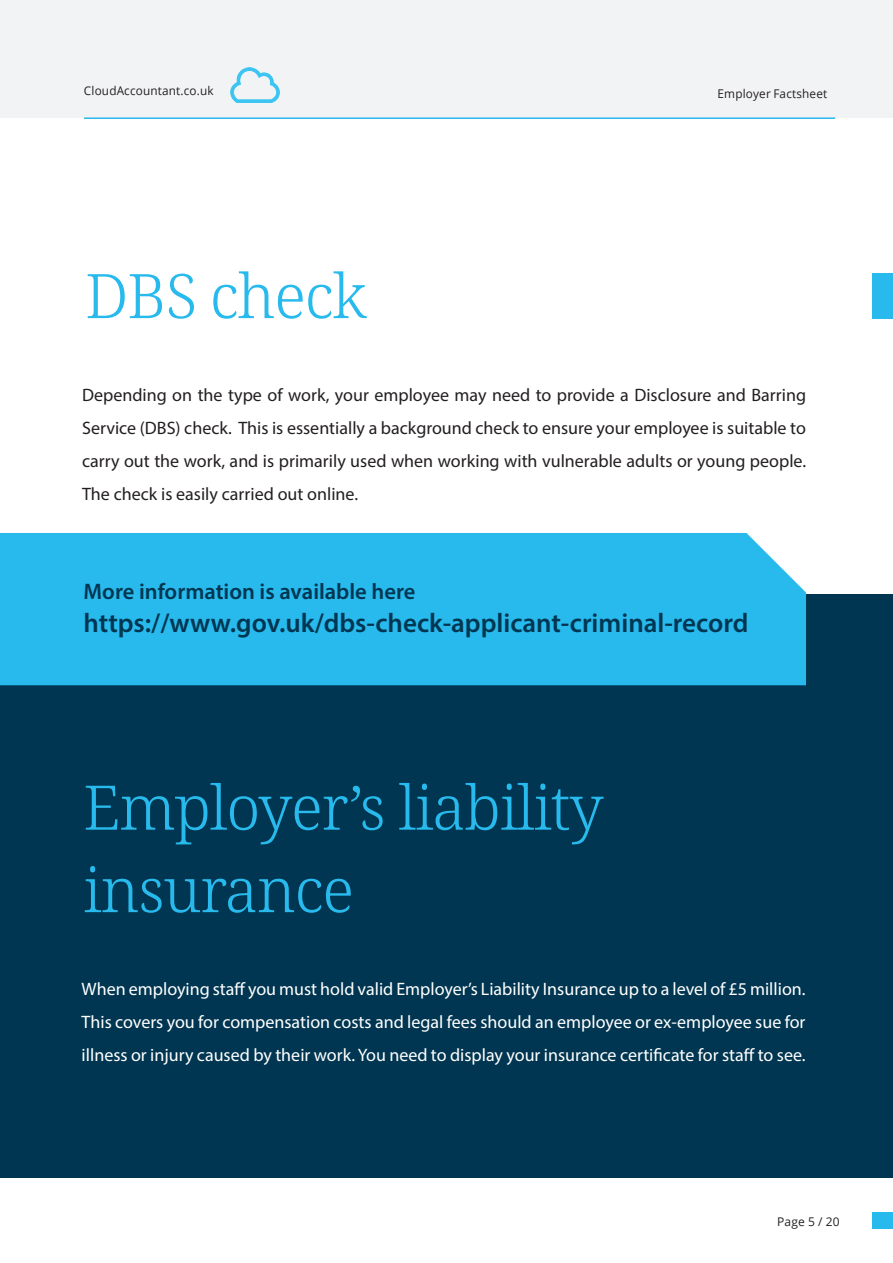
<style>
.page{position:relative;width:893px;height:1263px;background:#fff}
.page>*{position:absolute;margin:0;border:0;box-sizing:border-box;transform-origin:0 0}
.t1{font:300 61.5px/82.5px "Noto Serif";letter-spacing:-.02em;color:#28baed}
.t2{font:600 27px "Myriad Pro";color:#003651}
.t3{font:600 22.5px "Myriad Pro";color:#003651}
.t4{font:18px/33px "Myriad Pro";color:#231f20;text-align:justify}
.t5{font:18px/33px "Myriad Pro";color:#fff;text-align:justify}
.t6{font:12px "Open Sans";letter-spacing:.015em;color:#231f20}
</style>
<div class="page">
<div style="left:0;top:0;width:893px;height:118px;background:#f2f3f4"></div>
<div style="left:0;top:594px;width:893px;height:584px;background:#003651"></div>
<div style="left:873px;top:1212px;width:20px;height:17px;background:#28baed"></div>
<div style="left:873px;top:273px;width:20px;height:45px;background:#28baed"></div>
<hr style="left:84px;top:117px;width:751px;height:2px;background:#28baed">
<img style="left:230px;top:67px;width:50px;height:36px">
<div style="left:0;top:533px;width:806px;height:152px;background:#28baed"></div>
<p class="t6" style="left:84px;top:82px;width:131px">CloudAccountant.co.uk</p>
<p class="t6" style="left:718px;top:85px;width:111px">Employer Factsheet</p>
<h1 class="t1" style="left:85px;top:257px;width:283px">DBS check</h1>
<p class="t4" style="left:82px;top:378px;width:725px">Depending on the type of work, your employee may need to provide a Disclosure and Barring Service (DBS) check. This is essentially a background check to ensure your employee is suitable to carry out the work, and is primarily used when working with vulnerable adults or young people.<br>The check is easily carried out online.</p>
<p class="t3" style="left:84px;top:577px;width:333px">More information is available here</p>
<h2 class="t2" style="left:84px;top:605px;width:666px">https://www.gov.uk/dbs-check-applicant-criminal-record</h2>
<h1 class="t1" style="left:83px;top:768px;width:522px">Employer’s liability insurance</h1>
<p class="t5" style="left:82px;top:972px;width:725px">When employing staff you must hold valid Employer’s Liability Insurance up to a level of £5 million.<br>This covers you for compensation costs and legal fees should an employee or ex-employee sue for illness or injury caused by their work. You need to display your insurance certificate for staff to see.</p>
<p class="t6" style="left:777px;top:1213px;width:64px">Page 5 / 20</p>
</div>
